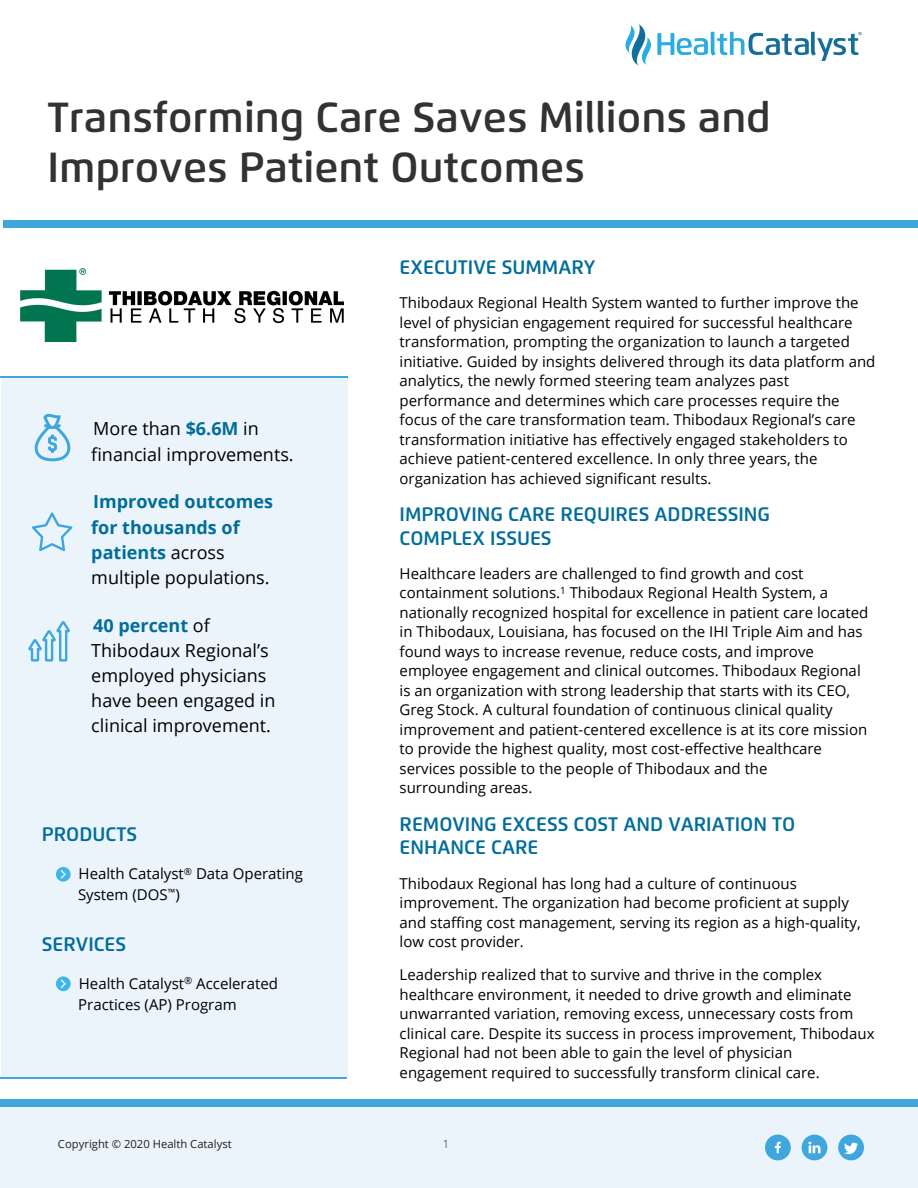
<style>
.page{position:relative;width:918px;height:1188px;background:#fff}
.page>*{position:absolute;margin:0;border:0;box-sizing:border-box;transform-origin:0 0}
.t1{font:600 42px/50.4px "Flexo";color:#313232}
.t2{font:600 19.5px/23.4px "Flexo";color:#006d9a}
.t3{font:18px/25.2px "Open Sans";color:#000}
.t4{font:700 18px/25.2px "Open Sans";color:#006d9a}
.t5{font:15px/19.5px "Open Sans";color:#000}
.t6{font:11.25px "Open Sans";color:#231f20}
.t7{font:300 11.25px "Open Sans";color:#231f20}
.s1{font-weight:700;color:#006d9a}
.s2{font-weight:400;color:#000}
.s3{font-style:inherit}
</style>
<div class="page">
<div style="left:0;top:1107px;width:918px;height:81px;background:#ebf4fa"></div>
<svg style="left:626px;top:24px;width:25px;height:41px"></svg>
<svg style="left:657px;top:32px;width:205px;height:29px"></svg>
<div style="left:0;top:1099px;width:917px;height:8px;background:#3fa7dd"></div>
<div style="left:3px;top:220px;width:915px;height:7px;background:#3fa7dd"></div>
<div style="left:1px;top:376px;width:346px;height:701px;background:#ebf4fa"></div>
<hr style="left:1px;top:376px;width:346px;height:2px;background:#3fa7dd">
<hr style="left:0;top:1077px;width:347px;height:2px;background:#3fa7dd">
<div style="left:765px;top:1135px;width:26px;height:25px;background:#3fa7dd;border-radius:50%"></div>
<svg style="left:775px;top:1142px;width:6px;height:11px"></svg>
<div style="left:802px;top:1135px;width:25px;height:25px;background:#3fa7dd;border-radius:50%"></div>
<svg style="left:808px;top:1142px;width:13px;height:11px"></svg>
<div style="left:838px;top:1135px;width:26px;height:25px;background:#3fa7dd;border-radius:50%"></div>
<svg style="left:844px;top:1143px;width:14px;height:11px"></svg>
<img style="left:20px;top:268px;width:323px;height:73px">
<svg style="left:35px;top:414px;width:35px;height:47px"></svg>
<svg style="left:56px;top:867px;width:15px;height:15px"></svg>
<svg style="left:59px;top:869px;width:8px;height:11px"></svg>
<svg style="left:56px;top:976px;width:15px;height:15px"></svg>
<svg style="left:59px;top:978px;width:8px;height:11px"></svg>
<svg style="left:28px;top:621px;width:42px;height:41px"></svg>
<svg style="left:32px;top:513px;width:40px;height:38px"></svg>
<h1 class="t1" style="left:47px;top:92px;width:725px">Transforming Care Saves Millions and<br>Improves Patient Outcomes</h1>
<p class="t3" style="left:91px;top:416px;width:204px">More than <span class="s1">$6.6M</span> in financial improvements.</p>
<p class="t4" style="left:91px;top:489px;width:183px">Improved outcomes for thousands of patients <span class="s2">across multiple populations.</span></p>
<p class="t3" style="left:91px;top:612px;width:186px"><span class="s1">40 percent</span> of<br>Thibodaux Regional’s employed physicians have been engaged in clinical improvement.</p>
<h2 class="t2" style="left:42px;top:823px;width:97px">PRODUCTS</h2>
<p class="t5" style="left:78px;top:863px;width:227px;line-height:21px;text-indent:-19px">• Health Catalyst<sup>®</sup> Data Operating<br>System (DOS<sup>™</sup>)</p>
<h2 class="t2" style="left:42px;top:932px;width:86px">SERVICES</h2>
<p class="t5" style="left:78px;top:973px;width:201px;line-height:21px;text-indent:-19px">• <span class="s3">Health Catalyst</span><sup>®</sup> Accelerated<br>Practices (AP) Program</p>
<h2 class="t2" style="left:400px;top:255px;width:197px">EXECUTIVE SUMMARY</h2>
<p class="t5" style="left:400px;top:292px;width:477px">Thibodaux Regional Health System wanted to further improve the level of physician engagement required for successful healthcare transformation, prompting the organization to launch a targeted initiative. Guided by insights delivered through its data platform and analytics, the newly formed steering team analyzes past performance and determines which care processes require the focus of the care transformation team. Thibodaux Regional’s care transformation initiative has effectively engaged stakeholders to achieve patient-centered excellence. In only three years, the organization has achieved <span class="s3">significant results.</span></p>
<h2 class="t2" style="left:400px;top:503px;width:372px">IMPROVING CARE REQUIRES ADDRESSING<br>COMPLEX ISSUES</h2>
<p class="t5" style="left:400px;top:563px;width:470px">Healthcare leaders are challenged to find growth and cost containment solutions.<sup>1</sup> Thibodaux Regional Health System, a nationally recognized hospital for excellence in patient care located in Thibodaux, Louisiana, has focused on the IHI Triple Aim and has found ways to increase revenue, reduce costs, and improve employee engagement and clinical outcomes. Thibodaux Regional is an organization with strong leadership that starts with its CEO, Greg Stock. A cultural foundation of continuous clinical quality improvement and patient-centered excellence is at its core mission to provide the highest quality, most cost-effective healthcare services possible to the people of Thibodaux and the<br>surrounding areas.</p>
<h2 class="t2" style="left:400px;top:812px;width:397px">REMOVING EXCESS COST AND VARIATION TO<br>ENHANCE CARE</h2>
<p class="t5" style="left:400px;top:873px;width:463px">Thibodaux Regional has long had a culture of continuous improvement. The organization had become proficient at supply and staffing cost management, serving its region as a high-quality, low cost provider.</p>
<p class="t5" style="left:400px;top:964px;width:476px">Leadership realized that to survive and thrive in the complex healthcare environment, it needed to drive growth and eliminate unwarranted variation, removing excess, unnecessary costs from clinical care. Despite its success in process improvement, Thibodaux Regional had not been able to gain the level of physician engagement required to successfully transform clinical care.</p>
<p class="t6" style="left:58px;top:1136px;width:175px">Copyright © 2020 Health Catalyst</p>
<p class="t7" style="left:443px;top:1136px;width:8px">1</p>
</div>
